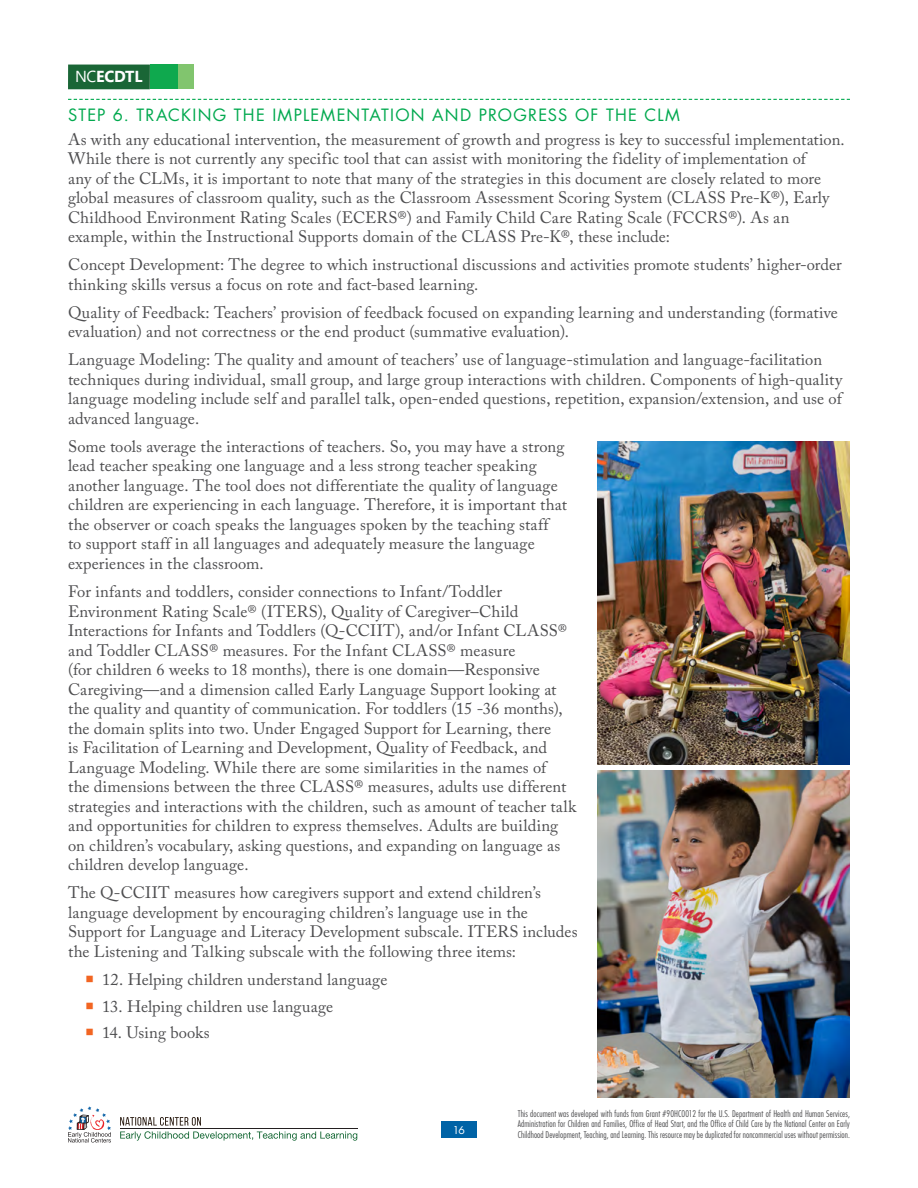
<style>
.page{position:relative;width:918px;height:1188px;background:#fff}
.page>*{position:absolute;margin:0;border:0;box-sizing:border-box;transform-origin:0 0}
.t1{font:16.5px/19.5px "Adobe Caslon Pro";letter-spacing:.01em;color:#4d4d4f}
.t2{font:16.5px "Futura Std";letter-spacing:.075em;color:#02a94f}
.t3{font:700 15.9px "Segoe UI";letter-spacing:-.01em;color:#fff}
.t4{font:10.5px "Futura Std";color:#fff}
.t5{font:300 condensed 9px/10.5px "Futura Std";letter-spacing:.015em;color:#4d4d4f;text-align:justify}
.s1{font-weight:400}
</style>
<div class="page">
<div style="left:441px;top:1122px;width:36px;height:16px;background:#0063a6"></div>
<svg style="left:68px;top:99px;width:782px;height:1px"></svg>
<img style="left:597px;top:771px;width:253px;height:326px">
<img style="left:597px;top:441px;width:253px;height:323px">
<div style="left:177px;top:65px;width:17px;height:24px;background:#81c56e"></div>
<div style="left:150px;top:65px;width:27px;height:24px;background:#0fa94e"></div>
<div style="left:68px;top:65px;width:82px;height:24px;background:#1a6636"></div>
<svg style="left:120px;top:1117px;width:237px;height:24px"></svg>
<svg style="left:68px;top:1106px;width:43px;height:37px"></svg>
<p class="t3" style="left:75px;top:61px;width:69px"><span class="s1">NC</span>ECDTL</p>
<h2 class="t2" style="left:68px;top:105px;width:614px">STEP 6. TRACKING THE IMPLEMENTATION AND PROGRESS OF THE CLM</h2>
<p class="t1" style="left:68px;top:130px;width:778px">As with any educational intervention, the measurement of growth and progress is key to successful implementation.<br>While there is not currently any specific tool that can assist with monitoring the fidelity of implementation of<br>any of the CLMs, it is important to note that many of the strategies in this document are closely related to more global measures of classroom quality, such as the Classroom Assessment Scoring System (CLASS Pre-K®), Early Childhood Environment Rating Scales (ECERS®) and Family Child Care Rating Scale (FCCRS®). As an example, within the Instructional Supports domain of the CLASS Pre-K®, these include:</p>
<p class="t1" style="left:68px;top:255px;width:775px">Concept Development: The degree to which instructional discussions and activities promote students’ higher-order thinking skills versus a focus on rote and fact-based learning.</p>
<p class="t1" style="left:68px;top:303px;width:771px">Quality of Feedback: Teachers’ provision of feedback focused on expanding learning and understanding (formative evaluation) and not correctness or the end product (summative evaluation).</p>
<p class="t1" style="left:68px;top:350px;width:776px">Language Modeling: The quality and amount of teachers’ use of language-stimulation and language-facilitation techniques during individual, small group, and large group interactions with children. Components of high-quality language modeling include self and parallel talk, open-ended questions, repetition, expansion/extension, and use of advanced language.</p>
<p class="t1" style="left:68px;top:437px;width:501px">Some tools average the interactions of teachers. So, you may have a strong lead teacher speaking one language and a less strong teacher speaking another language. The tool does not differentiate the quality of language children are experiencing in each language. Therefore, it is important that the observer or coach speaks the languages spoken by the teaching staff<br>to support staff in all languages and adequately measure the language experiences in the classroom.</p>
<p class="t1" style="left:68px;top:582px;width:510px">For infants and toddlers, consider connections to Infant/Toddler Environment Rating Scale® (ITERS), Quality of Caregiver–Child Interactions for Infants and Toddlers (Q-CCIIT), and/or Infant CLASS® and Toddler CLASS® measures. For the Infant CLASS® measure<br>(for children 6 weeks to 18 months), there is one domain—Responsive Caregiving—and a dimension called Early Language Support looking at the quality and quantity of communication. For toddlers (15 -36 months), the domain splits into two. Under Engaged Support for Learning, there<br>is Facilitation of Learning and Development, Quality of Feedback, and Language Modeling. While there are some similarities in the names of<br>the dimensions between the three CLASS® measures, adults use different strategies and interactions with the children, such as amount of teacher talk and opportunities for children to express themselves. Adults are building on children’s vocabulary, asking questions, and expanding on language as children develop language.</p>
<p class="t1" style="left:68px;top:883px;width:511px">The Q-CCIIT measures how caregivers support and extend children’s language development by encouraging children’s language use in the Support for Language and Literacy Development subscale. ITERS includes the Listening and Talking subscale with the following three items:</p>
<p class="t1" style="left:102px;top:970px;width:287px">12. Helping children understand language</p>
<p class="t1" style="left:102px;top:996px;width:233px">13. Helping children use language</p>
<p class="t1" style="left:102px;top:1023px;width:109px">14. Using books</p>
<p class="t4" style="left:453px;top:1124px;width:14px">16</p>
<p class="t5" style="left:518px;top:1108px;width:334px">This document was developed with funds from Grant #90HC0012 for the U.S. Department of Health and Human Services, Administration for Children and Families, Office of Head Start, and the Office of Child Care by the National Center on Early Childhood Development, Teaching, and Learning. This resource may be duplicated for noncommercial uses without permission.</p>
</div>
